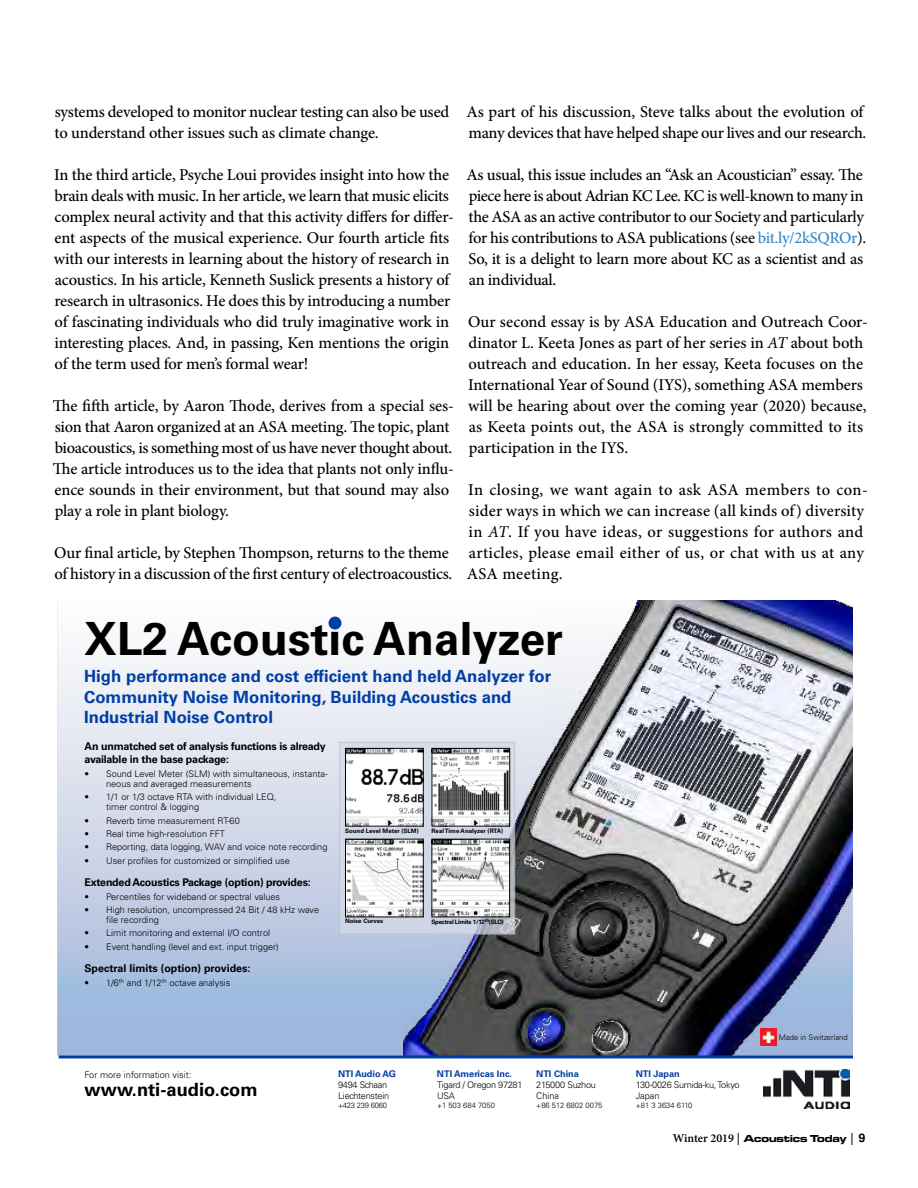
<style>
.page{position:relative;width:918px;height:1188px;background:#fff}
.page>*{position:absolute;margin:0;border:0;box-sizing:border-box;transform-origin:0 0}
.t1{font:700 45.75px "Univers LT Std";color:#000}
.t2{font:700 18.3px "Univers LT Std";color:#000}
.t3{font:700 16.8px/20.1px "Univers LT Std";color:#003da6}
.t4{font:500 16.5px/21px "Minion Pro";letter-spacing:-.01em;color:#000}
.t5{font:500 16.5px/21px "Minion Pro";letter-spacing:.015em;color:#000}
.t6{font:700 10.65px/12.8px "Univers LT Std";letter-spacing:-.02em;color:#000}
.t7{font:700 10.65px "Univers LT Std";color:#000}
.t8{font:700 10.5px "Microgramma Ext D";color:#000}
.t9{font:300 9.15px/9.9px "Univers LT Std";color:#000}
.t10{font:300 9.15px/10.9px "Univers LT Std";letter-spacing:-.03em;color:#000}
.t11{font:700 9.15px "Univers LT Std";color:#003da6}
.t12{font:9.15px "Times New Roman";color:#000}
.t13{font:300 7.65px "Univers LT Std";color:#000}
.t14{font:300 7.65px "Univers LT Std";letter-spacing:-.03em;color:#000}
.t15{font:700 6.15px "Univers LT Std";color:#000}
.t16{font:700 6.15px "Univers LT Std";letter-spacing:-.04em;color:#000}
.s1{color:#3688c8}
.s2{font-weight:400;font-style:italic}
.s3{font-family:"Minion Pro";font-weight:600;font-size:12px}
.s4{font-family:"Aktiv Grotesk";font-size:12px}
</style>
<div class="page">
<svg style="left:57px;top:604px;width:347px;height:452px"></svg>
<img style="left:404px;top:600px;width:448px;height:455px">
<hr style="left:59px;top:1055px;width:793px;height:3px;background:#003da6">
<img style="left:763px;top:1069px;width:87px;height:39px">
<div style="left:329px;top:617px;width:12px;height:13px;background:#003da6;border-radius:50%"></div>
<img style="left:760px;top:1029px;width:17px;height:17px">
<svg style="left:341px;top:744px;width:172px;height:189px;background:#c9cedd"></svg>
<div style="left:339px;top:742px;width:176px;height:193px;border:1px solid #c0c2c4"></div>
<img style="left:347px;top:750px;width:75px;height:75px">
<div style="left:345px;top:748px;width:79px;height:79px;border:1px solid #000"></div>
<img style="left:434px;top:750px;width:74px;height:75px">
<div style="left:432px;top:748px;width:78px;height:79px;border:1px solid #000"></div>
<img style="left:347px;top:841px;width:75px;height:74px">
<div style="left:345px;top:839px;width:79px;height:78px;border:1px solid #000"></div>
<img style="left:433px;top:841px;width:75px;height:74px">
<div style="left:431px;top:839px;width:79px;height:78px;border:1px solid #000"></div>
<p class="t4" style="left:54px;top:101px;width:396px">systems developed to monitor nuclear testing can also be used to understand other issues such as climate change.</p>
<p class="t4" style="left:54px;top:164px;width:401px">In the third article, Psyche Loui provides insight into how the brain deals with music. In her article, we learn that music elicits complex neural activity and that this activity differs for differ&shy;ent aspects of the musical experience. Our fourth article fits with our interests in learning about the history of research in acoustics. In his article, Kenneth Suslick presents a history of research in ultrasonics. He does this by introducing a number of fascinating individuals who did truly imaginative work in interesting places. And, in passing, Ken mentions the origin of the term used for men’s formal wear!</p>
<p class="t4" style="left:53px;top:395px;width:402px">The fifth article, by Aaron Thode, derives from a special ses&shy;sion that Aaron organized at an ASA meeting. The topic, plant bioacoustics, is something most of us have never thought about.<br>The article introduces us to the idea that plants not only influ&shy;ence sounds in their environment, but that sound may also play a role in plant biology.</p>
<p class="t4" style="left:54px;top:542px;width:400px">Our final article, by Stephen Thompson, returns to the theme of history in a discussion of the first century of electroacoustics.</p>
<p class="t4" style="left:467px;top:101px;width:401px">As part of his discussion, Steve talks about the evolution of many devices that have helped shape our lives and our research.</p>
<p class="t4" style="left:467px;top:164px;width:401px">As usual, this issue includes an “Ask an Acoustician” essay. The piece here is about Adrian KC Lee. KC is well-known to many in the ASA as an active contributor to our Society and particularly for his contributions to ASA publications (see <span class="s1">bit.ly/2kSQROr</span>).<br>So, it is a delight to learn more about KC as a scientist and as an individual.</p>
<p class="t4" style="left:468px;top:311px;width:401px">Our second essay is by ASA Education and Outreach Coor&shy;dinator L. Keeta Jones as part of her series in <span class="s2">AT</span> about both outreach and education. In her essay, Keeta focuses on the International Year of Sound (IYS), something ASA members will be hearing about over the coming year (2020) because, as Keeta points out, the ASA is strongly committed to its participation in the IYS.</p>
<p class="t5" style="left:467px;top:479px;width:403px">In closing, we want again to ask ASA members to con&shy;sider ways in which we can increase (all kinds of) diversity in <span class="s2">AT</span>. If you have ideas, or suggestions for authors and articles, please email either of us, or chat with us at any ASA meeting.</p>
<h1 class="t1" style="left:84px;top:612px;width:480px">XL2 Acoustic Analyzer</h1>
<p class="t3" style="left:84px;top:667px;width:469px">High performance and cost efficient hand held Analyzer for<br>Community Noise Monitoring, Building Acoustics and<br>Industrial Noise Control</p>
<p class="t6" style="left:85px;top:740px;width:243px">An unmatched set of analysis functions is already available in the base package:</p>
<p class="t9" style="left:106px;top:769px;width:223px;text-indent:-22px">• Sound Level Meter (SLM) with simultaneous, instanta&shy;neous and averaged measurements</p>
<p class="t9" style="left:106px;top:792px;width:172px;text-indent:-22px">• 1/1 or 1/3 octave RTA with individual LEQ, timer control &amp; logging</p>
<p class="t9" style="left:85px;top:815px;width:157px">• Reverb time measurement RT-60</p>
<p class="t9" style="left:85px;top:829px;width:142px">• Real time high-resolution FFT</p>
<p class="t9" style="left:85px;top:842px;width:244px">• Reporting, data logging, WAV and voice note recording</p>
<p class="t9" style="left:85px;top:856px;width:207px">• User profiles for customized or simplified use</p>
<p class="t6" style="left:85px;top:876px;width:228px">Extended Acoustics Package (option) provides:</p>
<p class="t9" style="left:85px;top:892px;width:197px">• Percentiles for wideband or spectral values</p>
<p class="t9" style="left:106px;top:905px;width:214px;text-indent:-22px">• High resolution, uncompressed 24 Bit / 48 kHz wave file recording</p>
<p class="t9" style="left:85px;top:928px;width:187px">• Limit monitoring and external I/O control</p>
<p class="t9" style="left:85px;top:942px;width:196px">• Event handling (level and ext. input trigger)</p>
<p class="t7" style="left:85px;top:962px;width:167px">Spectral limits (option) provides:</p>
<p class="t9" style="left:85px;top:978px;width:148px">• 1/6<sup>th</sup> and 1/12<sup>th</sup> octave analysis</p>
<p class="t15" style="left:345px;top:827px;width:75px">Sound Level Meter (SLM)</p>
<p class="t15" style="left:432px;top:827px;width:73px">Real Time Analyzer (RTA)</p>
<p class="t15" style="left:345px;top:917px;width:40px">Noise Curves</p>
<p class="t16" style="left:431px;top:918px;width:74px">Spectral Limits 1/12<sup>th</sup>(SLO)</p>
<p class="t9" style="left:85px;top:1070px;width:108px">For more information visit:</p>
<p class="t2" style="left:85px;top:1079px;width:175px">www.nti-audio.com</p>
<p class="t11" style="left:338px;top:1069px;width:59px">NTI Audio AG</p>
<p class="t10" style="left:338px;top:1080px;width:53px">9494 Schaan<br>Liechtenstein</p>
<p class="t14" style="left:338px;top:1101px;width:50px">+423 239 6060</p>
<p class="t11" style="left:437px;top:1069px;width:77px">NTI Americas Inc.</p>
<p class="t10" style="left:437px;top:1079px;width:87px">Tigard / Oregon 97281<br>USA</p>
<p class="t13" style="left:437px;top:1101px;width:60px">+1 503 684 7050</p>
<p class="t11" style="left:536px;top:1068px;width:44px">NTI China</p>
<p class="t10" style="left:536px;top:1079px;width:61px">215000 Suzhou<br>China</p>
<p class="t13" style="left:536px;top:1101px;width:68px">+86 512 6802 0075</p>
<p class="t11" style="left:636px;top:1069px;width:46px">NTI Japan</p>
<p class="t10" style="left:636px;top:1080px;width:105px">130-0026 Sumida-ku, Tokyo<br>Japan</p>
<p class="t13" style="left:636px;top:1101px;width:58px">+81 3 3634 6110</p>
<p class="t13" style="left:779px;top:1033px;width:70px">Made in Switzerland</p>
<p class="t8" style="left:673px;top:1131px;width:194px"><span class="s3">Winter 2019 |</span> Acoustics Today <span class="s3">|</span> <span class="s4">9</span></p>
<p class="t12" style="left:764px;top:1135px;width:82px">05.03.2019 15:45:30</p>
</div>
